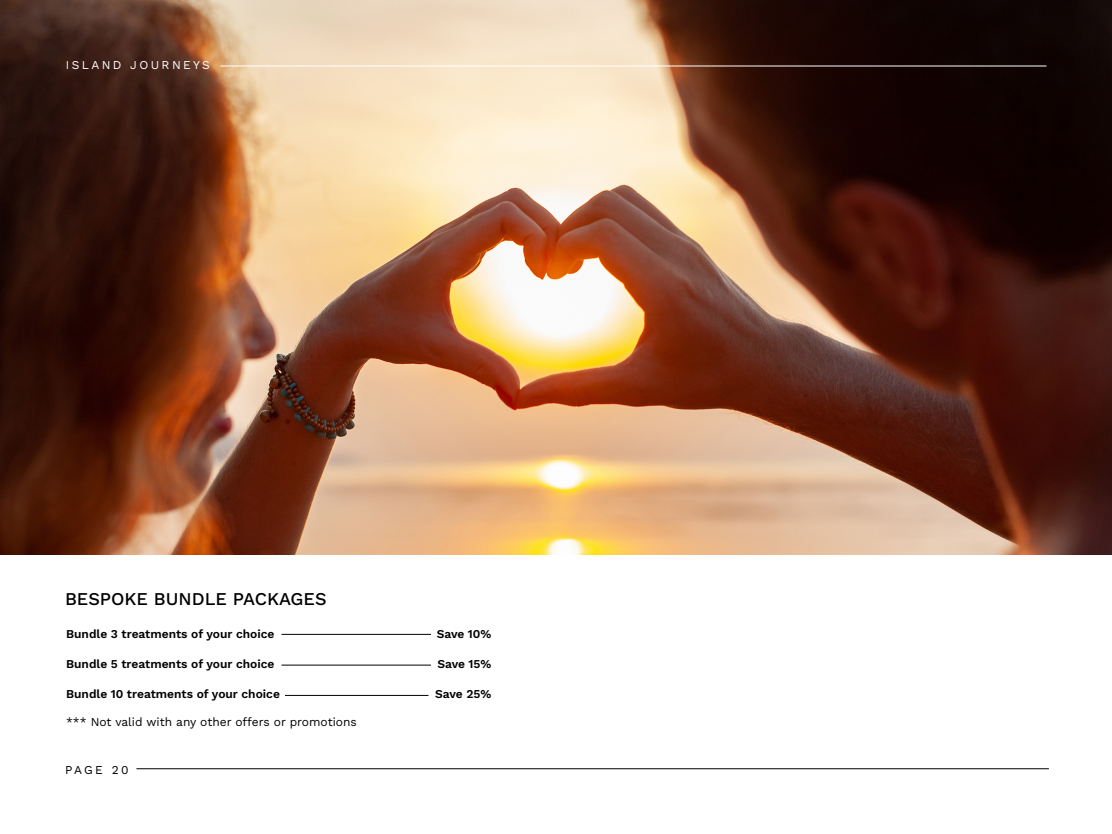
<style>
.page{position:relative;width:1112px;height:834px;background:#fff}
.page>*{position:absolute;margin:0;border:0;box-sizing:border-box;transform-origin:0 0}
.t1{font:500 18px "Work Sans";color:#000}
.Paragraph_Style_5{font:600 12px "Work Sans";color:#000}
.Paragraph_Style_5-2{font:12px "Work Sans";color:#000}
.t2{font:12px "Work Sans";letter-spacing:.2em;color:#fff}
</style>
<div class="page">
<img style="left:0;top:0;width:1112px;height:555px">
<hr style="left:281px;top:634px;width:150px;height:1px;background:#000">
<hr style="left:281px;top:665px;width:150px;height:1px;background:#000">
<hr style="left:285px;top:695px;width:143px;height:1px;background:#000">
<hr style="left:136px;top:768px;width:913px;height:1px;background:#000">
<hr style="left:220px;top:66px;width:826px;height:1px;background:#fff">
<p class="t2" style="left:66px;top:55px;width:146px">ISLAND JOURNEYS</p>
<p class="t1" style="left:65px;top:585px;width:263px">BESPOKE BUNDLE PACKAGES</p>
<p class="Paragraph_Style_5" style="left:66px;top:625px;width:210px">Bundle 3 treatments of your choice</p>
<p class="Paragraph_Style_5" style="left:66px;top:655px;width:210px">Bundle 5 treatments of your choice</p>
<p class="Paragraph_Style_5" style="left:66px;top:685px;width:215px">Bundle 10 treatments of your choice</p>
<p class="Paragraph_Style_5" style="left:435px;top:685px;width:58px">Save 25%</p>
<p class="Paragraph_Style_5-2" style="left:66px;top:712px;width:292px">*** Not valid with any other offers or promotions</p>
<p class="Paragraph_Style_5" style="left:437px;top:625px;width:56px">Save 10%</p>
<p class="Paragraph_Style_5" style="left:437px;top:655px;width:56px">Save 15%</p>
<p class="Paragraph_Style_5-2" style="left:65px;top:760px;width:65px">PAGE 20</p>
</div>
